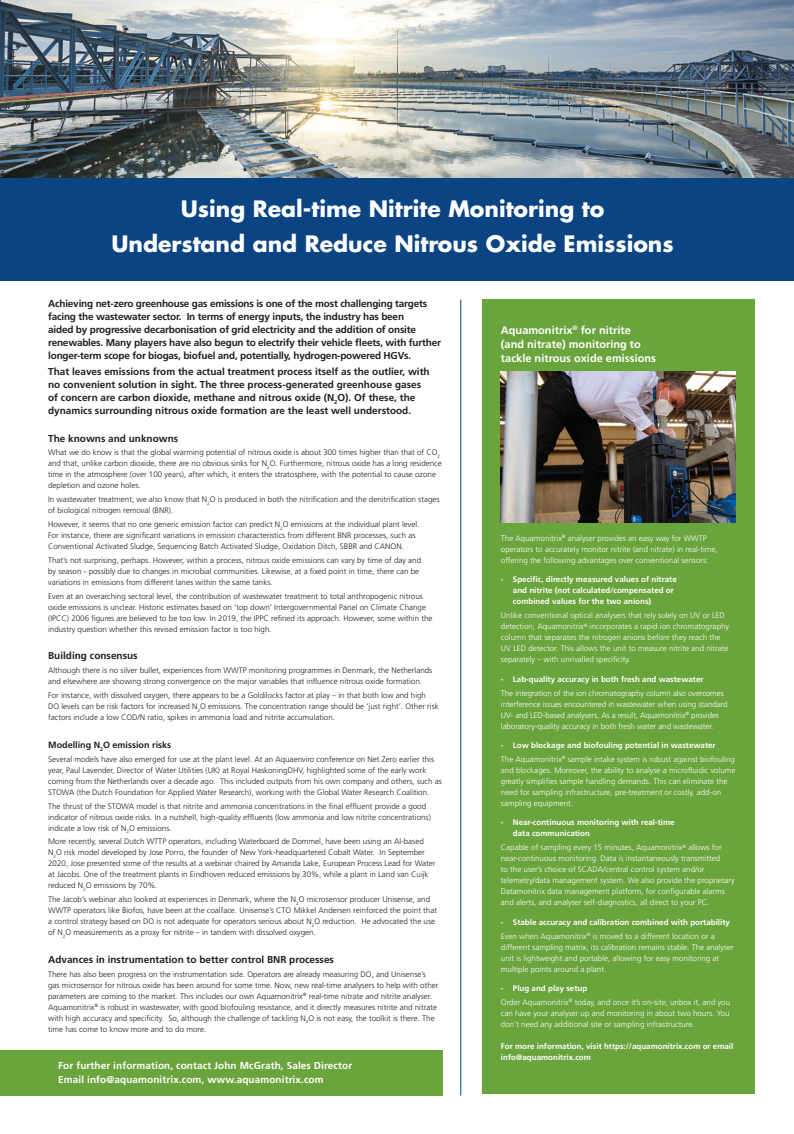
<style>
.page{position:relative;width:794px;height:1134px;background:#fff}
.page>*{position:absolute;margin:0;border:0;box-sizing:border-box;transform-origin:0 0}
.t1{font:700 22px/34.4px "Futura";color:#fff;text-align:center}
.t2{font:700 11px/14px "Frutiger";color:#fff}
.t3{font:700 10px/13px "Frutiger";color:#231f20}
.t4{font:700 10px/13px "Frutiger";letter-spacing:-.02em;color:#231f20}
.t5{font:700 10px/14.4px "Frutiger";letter-spacing:.01em;color:#fff}
.t6{font:700 9px "Frutiger";color:#231f20}
.t7{font:300 8px/11px "Frutiger";color:#231f20}
.t8{font:300 8px/11px "Frutiger";color:#fff}
.t9{font:700 8px/11px "Frutiger";color:#fff}
</style>
<div class="page">
<div style="left:0;top:1050px;width:442px;height:45px;background:#6aa43c"></div>
<img style="left:0;top:0;width:794px;height:199px">
<div style="left:0;top:178px;width:793px;height:103px;background:#0b4483"></div>
<div style="left:482px;top:300px;width:272px;height:794px;background:#6aa43c"></div>
<img style="left:501px;top:372px;width:235px;height:150px">
<hr style="left:460px;top:300px;width:1px;height:795px;background:#0b4483">
<p class="t1" style="left:111px;top:191px;width:564px">Using Real-time Nitrite Monitoring to<br>Understand and Reduce Nitrous Oxide Emissions</p>
<p class="t4" style="left:48px;top:297px;width:394px">Achieving net-zero greenhouse gas emissions is one of the most challenging targets facing the wastewater sector. In terms of energy inputs, the industry has been<br>aided by progressive decarbonisation of grid electricity and the addition of onsite renewables. Many players have also begun to electrify their vehicle fleets, with further longer-term scope for biogas, biofuel and, potentially, hydrogen-powered HGVs.</p>
<p class="t3" style="left:48px;top:365px;width:383px">That leaves emissions from the actual treatment process itself as the outlier, with no convenient solution in sight. The three process-generated greenhouse gases of concern are carbon dioxide, methane and nitrous oxide (N<sub>2</sub>O). Of these, the dynamics surrounding nitrous oxide formation are the least well understood.</p>
<p class="t3" style="left:48px;top:432px;width:132px">The knowns and unknowns</p>
<p class="t7" style="left:48px;top:447px;width:395px">What we do know is that the global warming potential of nitrous oxide is about 300 times higher than that of CO<sub>2 </sub>and that, unlike carbon dioxide, there are no obvious sinks for N<sub>2</sub>O. Furthermore, nitrous oxide has a long residence time in the atmosphere (over 100 years), after which, it enters the stratosphere, with the potential to cause ozone depletion and ozone holes.</p>
<p class="t7" style="left:48px;top:494px;width:393px">In wastewater treatment, we also know that N<sub>2</sub>O is produced in both the nitrification and the denitrification stages of biological nitrogen removal (BNR).</p>
<p class="t7" style="left:48px;top:519px;width:373px">However, it seems that no one generic emission factor can predict N<sub>2</sub>O emissions at the individual plant level.<br>For instance, there are significant variations in emission characteristics from different BNR processes, such as<br>Conventional Activated Sludge, Sequencing Batch Activated Sludge, Oxidation Ditch, SBBR and CANON.</p>
<p class="t7" style="left:48px;top:555px;width:374px">That’s not surprising, perhaps. However, within a process, nitrous oxide emissions can vary by time of day and by season - possibly due to changes in microbial communities. Likewise, at a fixed point in time, there can be variations in emissions from different lanes within the same tanks.</p>
<p class="t7" style="left:48px;top:591px;width:386px">Even at an overarching sectoral level, the contribution of wastewater treatment to total anthropogenic nitrous oxide emissions is unclear. Historic estimates based on ‘top down’ Intergovernmental Panel on Climate Change (IPCC) 2006 figures are believed to be too low. In 2019, the IPPC refined its approach. However, some within the industry question whether this revised emission factor is too high.</p>
<p class="t3" style="left:48px;top:649px;width:91px">Building consensus</p>
<p class="t7" style="left:48px;top:665px;width:386px">Although there is no silver bullet, experiences from WWTP monitoring programmes in Denmark, the Netherlands and elsewhere are showing strong convergence on the major variables that influence nitrous oxide formation.</p>
<p class="t7" style="left:48px;top:690px;width:392px">For instance, with dissolved oxygen, there appears to be a Goldilocks factor at play – in that both low and high<br>DO levels can be risk factors for increased N<sub>2</sub>O emissions. The concentration range should be ‘just right’. Other risk factors include a low COD/N ratio, spikes in ammonia load and nitrite accumulation.</p>
<p class="t6" style="left:48px;top:739px;width:124px">Modelling N<sub>2</sub>O emission risks</p>
<p class="t7" style="left:48px;top:753px;width:395px">Several models have also emerged for use at the plant level. At an Aquaenviro conference on Net Zero earlier this year, Paul Lavender, Director of Water Utilities (UK) at Royal HaskoningDHV, highlighted some of the early work coming from the Netherlands over a decade ago. This included outputs from his own company and others, such as STOWA (the Dutch Foundation for Applied Water Research), working with the Global Water Research Coalition.</p>
<p class="t7" style="left:48px;top:800px;width:384px">The thrust of the STOWA model is that nitrite and ammonia concentrations in the final effluent provide a good indicator of nitrous oxide risks. In a nutshell, high-quality effluents (low ammonia and low nitrite concentrations) indicate a low risk of N<sub>2</sub>O emissions.</p>
<p class="t7" style="left:48px;top:836px;width:389px">More recently, several Dutch WTTP operators, including Waterboard de Dommel, have been using an AI-based N<sub>2</sub>O risk model developed by Jose Porro, the founder of New York-headquartered Cobalt Water. In September 2020, Jose presented some of the results at a webinar chaired by Amanda Lake, European Process Lead for Water at Jacobs. One of the treatment plants in Eindhoven reduced emissions by 30%, while a plant in Land van Cuijk reduced N<sub>2</sub>O emissions by 70%.</p>
<p class="t7" style="left:48px;top:894px;width:390px">The Jacob’s webinar also looked at experiences in Denmark, where the N<sub>2</sub>O microsensor producer Unisense, and WWTP operators like Biofos, have been at the coalface. Unisense’s CTO Mikkel Andersen reinforced the point that a control strategy based on DO is not adequate for operators serious about N<sub>2</sub>O reduction. He advocated the use of N<sub>2</sub>O measurements as a proxy for nitrite – in tandem with dissolved oxygen.</p>
<p class="t3" style="left:48px;top:953px;width:287px">Advances in instrumentation to better control BNR processes</p>
<p class="t7" style="left:48px;top:968px;width:392px">There has also been progress on the instrumentation side. Operators are already measuring DO, and Unisense’s gas microsensor for nitrous oxide has been around for some time. Now, new real-time analysers to help with other parameters are coming to the market. This includes our own Aquamonitrix<sup>®</sup> real-time nitrate and nitrite analyser.<br>Aquamonitrix<sup>®</sup> is robust in wastewater, with good biofouling resistance, and it directly measures nitrite and nitrate with high accuracy and specificity. So, although the challenge of tackling N<sub>2</sub>O is not easy, the toolkit is there. The time has come to know more and to do more.</p>
<p class="t5" style="left:58px;top:1058px;width:295px">For further information, contact John McGrath, Sales Director<br>Email info@aquamonitrix.com, www.aquamonitrix.com</p>
<p class="t2" style="left:501px;top:323px;width:157px">Aquamonitrix<sup>®</sup> for nitrite (and nitrate) monitoring to tackle nitrous oxide emissions</p>
<p class="t8" style="left:501px;top:533px;width:218px">The Aquamonitrix<sup>®</sup> analyser provides an easy way for WWTP operators to accurately monitor nitrite (and nitrate) in real-time, offering the following advantages over conventional sensors:</p>
<p class="t9" style="left:513px;top:574px;width:165px;text-indent:-12px">- Specific, directly measured values of nitrate and nitrite (not calculated/compensated or combined values for the two anions)</p>
<p class="t8" style="left:501px;top:610px;width:230px">Unlike conventional optical analysers that rely solely on UV or LED detection, Aquamonitrix<sup>®</sup> incorporates a rapid ion chromatography column that separates the nitrogen anions before they reach the UV LED detector. This allows the unit to measure nitrite and nitrate separately – with unrivalled specificity.</p>
<p class="t9" style="left:501px;top:673px;width:204px">- Lab-quality accuracy in both fresh and wastewater</p>
<p class="t8" style="left:501px;top:687px;width:228px">The integration of the ion chromatography column also overcomes interference issues encountered in wastewater when using standard UV- and LED-based analysers. As a result, Aquamonitrix<sup>®</sup> provides laboratory-quality accuracy in both fresh water and wastewater.</p>
<p class="t9" style="left:501px;top:740px;width:216px">- Low blockage and biofouling potential in wastewater</p>
<p class="t8" style="left:501px;top:754px;width:236px">The Aquamonitrix<sup>®</sup> sample intake system is robust against biofouling and blockages. Moreover, the ability to analyse a microfluidic volume greatly simplifies sample handling demands. This can eliminate the need for sampling infrastructure, pre-treatment or costly, add-on sampling equipment.</p>
<p class="t9" style="left:513px;top:817px;width:163px;text-indent:-12px">- Near-continuous monitoring with real-time data communication</p>
<p class="t8" style="left:501px;top:842px;width:235px">Capable of sampling every 15 minutes, Aquamonitrix<sup>®</sup> allows for near-continuous monitoring. Data is instantaneously transmitted<br>to the user’s choice of SCADA/central control system and/or telemetry/data management system. We also provide the proprietary Datamonitrix data management platform, for configurable alarms and alerts, and analyser self-diagnostics, all direct to your PC.</p>
<p class="t9" style="left:501px;top:916px;width:230px">- Stable accuracy and calibration combined with portability</p>
<p class="t8" style="left:501px;top:930px;width:234px">Even when Aquamonitrix<sup>®</sup> is moved to a different location or a different sampling matrix, its calibration remains stable. The analyser unit is lightweight and portable, allowing for easy monitoring at multiple points around a plant.</p>
<p class="t9" style="left:501px;top:983px;width:88px">- Plug and play setup</p>
<p class="t8" style="left:501px;top:997px;width:231px;text-align:justify">Order Aquamonitrix<sup>®</sup> today, and once it’s on-site, unbox it, and you can have your analyser up and monitoring in about two hours. You don’t need any additional site or sampling infrastructure.</p>
<p class="t9" style="left:501px;top:1041px;width:234px">For more information, visit https://aquamonitrix.com or email info@aquamonitrix.com</p>
</div>
